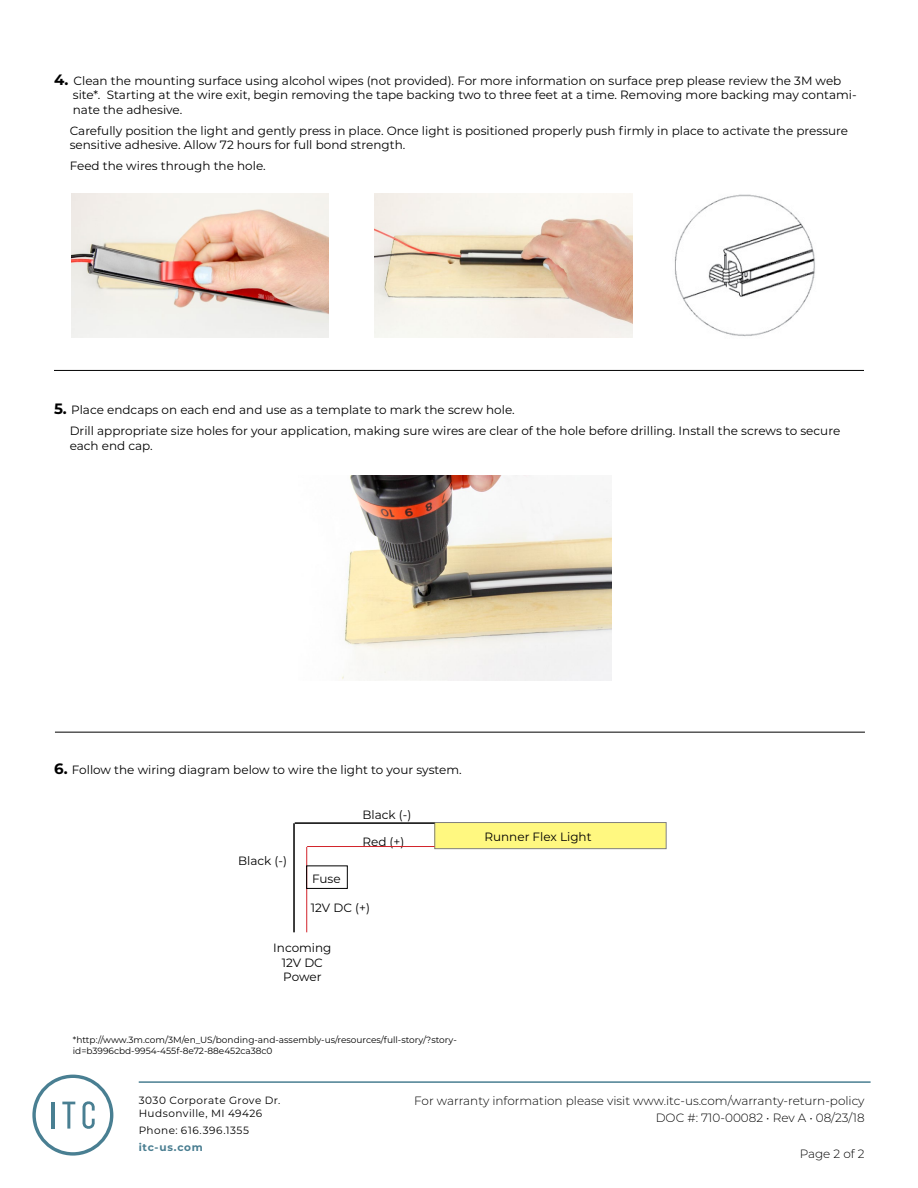
<style>
.page{position:relative;width:918px;height:1188px;background:#fff}
.page>*{position:absolute;margin:0;border:0;box-sizing:border-box;transform-origin:0 0}
.t1{font:12px/14.4px "Montserrat";color:#000}
.t2{font:300 12px/16.5px "Montserrat";color:#000;text-align:right}
.t3{font:10.5px/13.5px "Montserrat";letter-spacing:.04em;color:#000}
.t4{font:700 10.5px "Montserrat";letter-spacing:.065em;color:#4a7e91}
.t5{font:9px/10.8px "Montserrat";color:#000}
.s1{font-weight:700;font-size:15px}
</style>
<div class="page">
<svg style="left:32px;top:1075px;width:81px;height:81px"></svg>
<hr style="left:139px;top:1081px;width:732px;height:2px;background:#4a7e91">
<div style="left:435px;top:823px;width:231px;height:26px;background:#fff880"></div>
<hr style="left:306px;top:847px;width:1px;height:85px;background:#d2232a">
<hr style="left:293px;top:823px;width:2px;height:109px;background:#000">
<div style="left:306px;top:866px;width:42px;height:23px;border:1px solid #000"></div>
<hr style="left:307px;top:846px;width:128px;height:1px;background:#d2232a">
<hr style="left:295px;top:822px;width:140px;height:2px;background:#000">
<img style="left:71px;top:194px;width:258px;height:144px">
<img style="left:375px;top:194px;width:257px;height:144px">
<img style="left:342px;top:475px;width:270px;height:206px">
<img style="left:675px;top:194px;width:140px;height:142px">
<hr style="left:54px;top:370px;width:810px;height:1px;background:#000">
<hr style="left:55px;top:732px;width:810px;height:1px;background:#000">
<p class="t1" style="left:73px;top:73px;width:785px;text-indent:-19px"><span class="s1">4.</span> Clean the mounting surface using alcohol wipes (not provided). For more information on surface prep please review the 3M web site*. Starting at the wire exit, begin removing the tape backing two to three feet at a time. Removing more backing may contami&shy;nate the adhesive.</p>
<p class="t1" style="left:70px;top:123px;width:780px">Carefully position the light and gently press in place. Once light is positioned properly push firmly in place to activate the pressure sensitive adhesive. Allow 72 hours for full bond strength.</p>
<p class="t1" style="left:70px;top:159px;width:198px">Feed the wires through the hole.</p>
<p class="t1" style="left:70px;top:399px;width:772px;line-height:21.1px;text-indent:-16px"><span class="s1">5.</span> Place endcaps on each end and use as a template to mark the screw hole.<br>Drill appropriate size holes for your application, making sure wires are clear of the hole before drilling. Install the screws to secure</p>
<p class="t1" style="left:70px;top:438px;width:85px">each end cap.</p>
<p class="t1" style="left:54px;top:762px;width:409px"><span class="s1">6.</span> Follow the wiring diagram below to wire the light to your system.</p>
<p class="t1" style="left:238px;top:853px;width:50px">Black (-)</p>
<p class="t1" style="left:312px;top:871px;width:30px">Fuse</p>
<p class="t1" style="left:362px;top:807px;width:50px">Black (-)</p>
<p class="t1" style="left:362px;top:834px;width:43px">Red (+)</p>
<p class="t1" style="left:311px;top:901px;width:61px">12V DC (+)</p>
<p class="t1" style="left:273px;top:940px;width:60px;text-align:center">Incoming<br>12V DC<br>Power</p>
<p class="t5" style="left:73px;top:1034px;width:385px">*http://www.3m.com/3M/en_US/bonding-and-assembly-us/resources/full-story/?story&shy;id=b3996cbd-9954-455f-8e72-88e452ca38c0</p>
<p class="t1" style="left:484px;top:829px;width:109px">Runner Flex Light</p>
<p class="t3" style="left:139px;top:1093px;width:143px">3030 Corporate Grove Dr.<br>Hudsonville, MI 49426</p>
<p class="t3" style="left:139px;top:1123px;width:112px">Phone: 616.396.1355</p>
<p class="t4" style="left:139px;top:1139px;width:66px">itc-us.com</p>
<p class="t2" style="left:414px;top:1092px;width:452px">For warranty information please visit www.itc-us.com/warranty-return-policy<br>DOC #: 710-00082 • Rev A • 08/23/18</p>
<p class="t2" style="left:800px;top:1145px;width:66px">Page 2 of 2</p>
</div>
